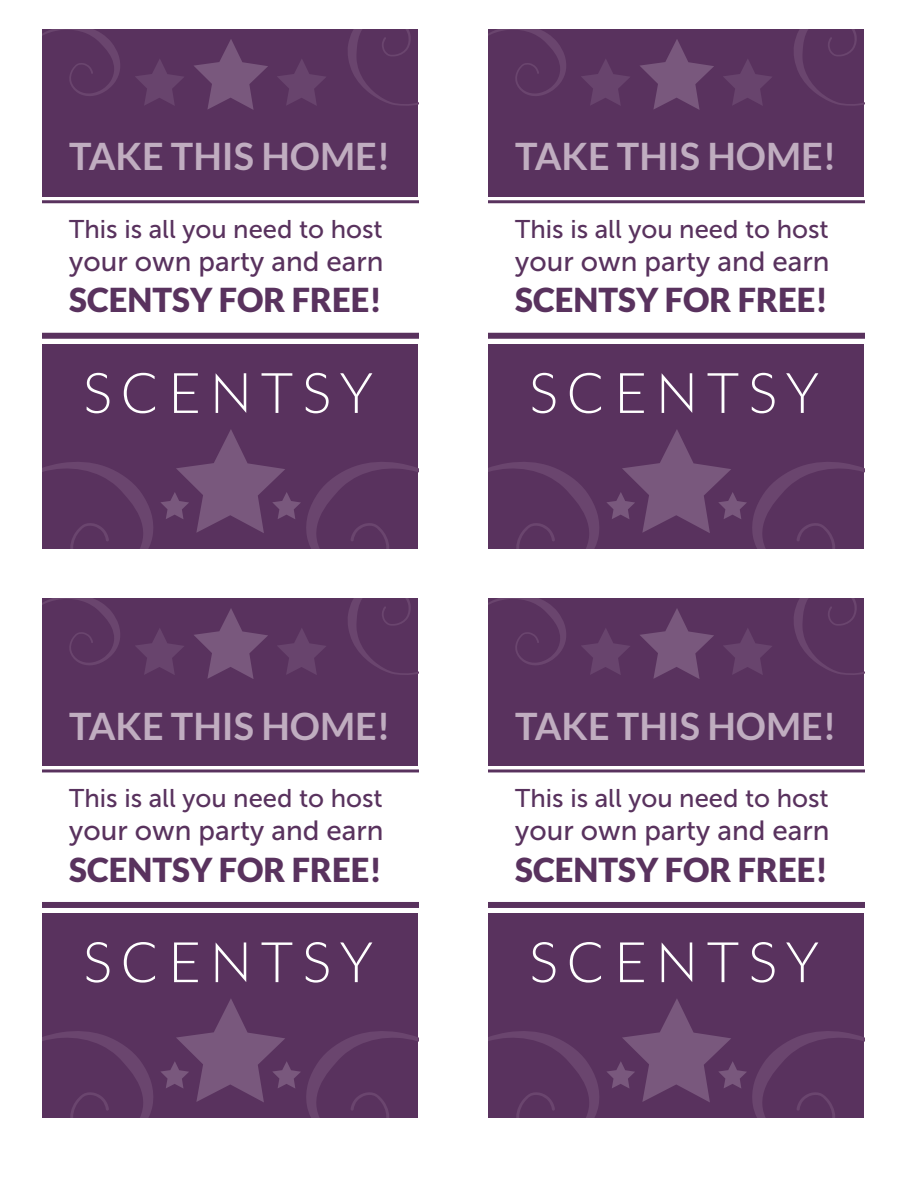
<style>
.page{position:relative;width:918px;height:1188px;background:#fff}
.page>*{position:absolute;margin:0;border:0;box-sizing:border-box;transform-origin:0 0}
.t1{font:700 37.8px "Lato";color:#c0adc0}
.t2{font:900 33px "Lato";color:#59325e}
.t3{font:27.75px "Museo Sans 500";color:#59325e}
.t4{font:25.65px "Museo Sans 500";color:#59325e}
</style>
<div class="page">
<div style="left:42px;top:29px;width:376px;height:520px;background:#59325e"></div>
<div style="left:42px;top:197px;width:376px;height:147px;background:#fff"></div>
<svg style="left:87px;top:373px;width:22px;height:40px"></svg>
<svg style="left:124px;top:373px;width:31px;height:40px"></svg>
<svg style="left:174px;top:373px;width:24px;height:40px"></svg>
<svg style="left:216px;top:373px;width:30px;height:40px"></svg>
<svg style="left:262px;top:373px;width:30px;height:40px"></svg>
<svg style="left:340px;top:373px;width:32px;height:40px"></svg>
<svg style="left:306px;top:373px;width:23px;height:40px"></svg>
<svg style="left:135px;top:59px;width:49px;height:46px"></svg>
<svg style="left:277px;top:59px;width:49px;height:46px"></svg>
<svg style="left:348px;top:29px;width:70px;height:77px"></svg>
<svg style="left:42px;top:29px;width:78px;height:67px"></svg>
<svg style="left:42px;top:462px;width:111px;height:87px"></svg>
<svg style="left:161px;top:429px;width:257px;height:120px"></svg>
<svg style="left:194px;top:39px;width:74px;height:71px"></svg>
<hr style="left:42px;top:200px;width:376px;height:3px;background:#59325e">
<div style="left:42px;top:333px;width:376px;height:6px;background:#59325e"></div>
<div style="left:488px;top:29px;width:376px;height:520px;background:#59325e"></div>
<div style="left:488px;top:197px;width:376px;height:147px;background:#fff"></div>
<svg style="left:533px;top:373px;width:22px;height:40px"></svg>
<svg style="left:570px;top:373px;width:31px;height:40px"></svg>
<svg style="left:620px;top:373px;width:24px;height:40px"></svg>
<svg style="left:662px;top:373px;width:30px;height:40px"></svg>
<svg style="left:708px;top:373px;width:30px;height:40px"></svg>
<svg style="left:786px;top:373px;width:32px;height:40px"></svg>
<svg style="left:752px;top:373px;width:23px;height:40px"></svg>
<svg style="left:581px;top:59px;width:49px;height:46px"></svg>
<svg style="left:723px;top:59px;width:49px;height:46px"></svg>
<svg style="left:794px;top:29px;width:70px;height:77px"></svg>
<svg style="left:488px;top:29px;width:78px;height:67px"></svg>
<svg style="left:488px;top:462px;width:111px;height:87px"></svg>
<svg style="left:607px;top:429px;width:257px;height:120px"></svg>
<svg style="left:640px;top:39px;width:74px;height:71px"></svg>
<hr style="left:488px;top:200px;width:376px;height:3px;background:#59325e">
<div style="left:488px;top:333px;width:376px;height:6px;background:#59325e"></div>
<div style="left:42px;top:599px;width:376px;height:519px;background:#59325e"></div>
<div style="left:42px;top:766px;width:376px;height:147px;background:#fff"></div>
<svg style="left:87px;top:942px;width:22px;height:41px"></svg>
<svg style="left:124px;top:942px;width:31px;height:41px"></svg>
<svg style="left:174px;top:942px;width:24px;height:40px"></svg>
<svg style="left:216px;top:942px;width:30px;height:40px"></svg>
<svg style="left:262px;top:942px;width:30px;height:40px"></svg>
<svg style="left:340px;top:942px;width:32px;height:40px"></svg>
<svg style="left:306px;top:942px;width:23px;height:41px"></svg>
<svg style="left:136px;top:628px;width:48px;height:47px"></svg>
<svg style="left:278px;top:628px;width:48px;height:47px"></svg>
<svg style="left:348px;top:599px;width:70px;height:76px"></svg>
<svg style="left:42px;top:599px;width:78px;height:66px"></svg>
<svg style="left:42px;top:1031px;width:111px;height:87px"></svg>
<svg style="left:161px;top:999px;width:257px;height:119px"></svg>
<svg style="left:194px;top:609px;width:74px;height:70px"></svg>
<hr style="left:42px;top:769px;width:376px;height:3px;background:#59325e">
<div style="left:42px;top:902px;width:376px;height:6px;background:#59325e"></div>
<div style="left:488px;top:599px;width:376px;height:519px;background:#59325e"></div>
<div style="left:488px;top:766px;width:376px;height:147px;background:#fff"></div>
<svg style="left:533px;top:942px;width:22px;height:41px"></svg>
<svg style="left:570px;top:942px;width:31px;height:41px"></svg>
<svg style="left:620px;top:942px;width:24px;height:40px"></svg>
<svg style="left:662px;top:942px;width:30px;height:40px"></svg>
<svg style="left:708px;top:942px;width:30px;height:40px"></svg>
<svg style="left:786px;top:942px;width:32px;height:40px"></svg>
<svg style="left:752px;top:942px;width:23px;height:41px"></svg>
<svg style="left:582px;top:628px;width:48px;height:47px"></svg>
<svg style="left:724px;top:628px;width:48px;height:47px"></svg>
<svg style="left:794px;top:599px;width:70px;height:76px"></svg>
<svg style="left:488px;top:599px;width:78px;height:66px"></svg>
<svg style="left:488px;top:1031px;width:111px;height:87px"></svg>
<svg style="left:607px;top:999px;width:257px;height:119px"></svg>
<svg style="left:640px;top:609px;width:74px;height:70px"></svg>
<hr style="left:488px;top:769px;width:376px;height:3px;background:#59325e">
<div style="left:488px;top:902px;width:376px;height:6px;background:#59325e"></div>
<h1 class="t1" style="left:69px;top:135px;width:323px">TAKE THIS HOME!</h1>
<p class="t4" style="left:69px;top:215px;width:315px">This is all you need to host</p>
<p class="t3" style="left:69px;top:246px;width:316px">your own party and earn</p>
<p class="t2" style="left:69px;top:281px;width:314px">SCENTSY FOR FREE!</p>
<h1 class="t1" style="left:515px;top:135px;width:323px">TAKE THIS HOME!</h1>
<p class="t4" style="left:515px;top:215px;width:315px">This is all you need to host</p>
<p class="t3" style="left:515px;top:246px;width:316px">your own party and earn</p>
<p class="t2" style="left:515px;top:281px;width:314px">SCENTSY FOR FREE!</p>
<h1 class="t1" style="left:69px;top:704px;width:323px">TAKE THIS HOME!</h1>
<p class="t4" style="left:69px;top:784px;width:315px">This is all you need to host</p>
<p class="t3" style="left:69px;top:815px;width:316px">your own party and earn</p>
<p class="t2" style="left:69px;top:850px;width:314px">SCENTSY FOR FREE!</p>
<h1 class="t1" style="left:515px;top:704px;width:323px">TAKE THIS HOME!</h1>
<p class="t4" style="left:515px;top:784px;width:315px">This is all you need to host</p>
<p class="t3" style="left:515px;top:815px;width:316px">your own party and earn</p>
<p class="t2" style="left:515px;top:850px;width:314px">SCENTSY FOR FREE!</p>
</div>
